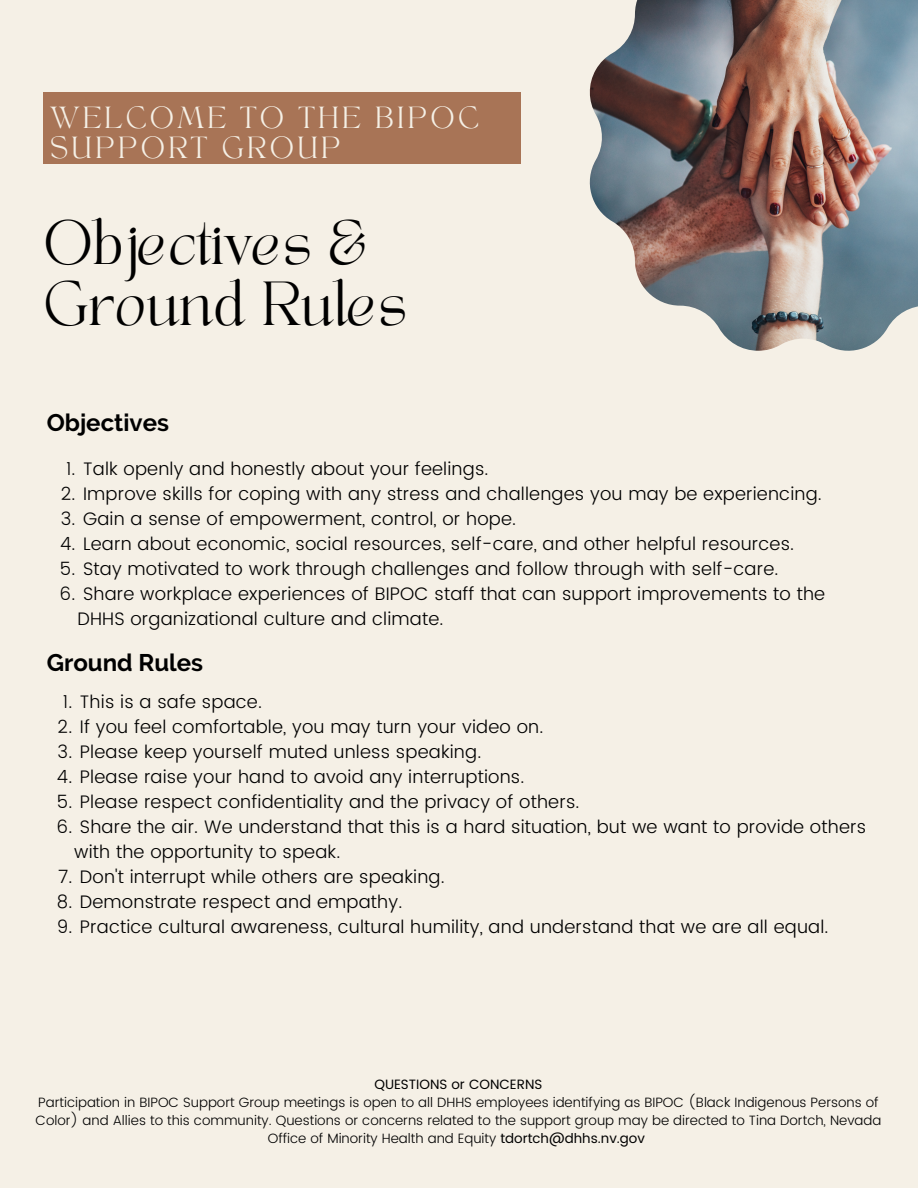
<style>
.page{position:relative;width:918px;height:1188px;background:#f5f0e6}
.page>*{position:absolute;margin:0;border:0;box-sizing:border-box;transform-origin:0 0}
.t1{font:43.5px/60.8px "TANAEGEAN";color:#000}
.t2{font:700 24px "Raleway";color:#000}
.t3{font:21.3px/29.8px "TANAEGEAN";letter-spacing:.16em;color:#f5f0e6}
.t4{font:300 18.15px/25px "Poppins";letter-spacing:.01em;color:#000}
.t5{font:300 13.5px/18px "Poppins";color:#000;text-align:center}
.t6{font:13.5px "Poppins";color:#000}
.s1{font-weight:400}
</style>
<div class="page">
<img style="left:590px;top:0;width:328px;height:351px">
<div style="left:44px;top:92px;width:477px;height:71px;background:#a87456"></div>
<p class="t3" style="left:50px;top:106px;width:431px">WELCOME TO THE BIPOC<br>SUPPORT GROUP</p>
<p class="t1" style="left:43px;top:219px;width:366px">Objectives &amp;<br>Ground Rules</p>
<p class="t2" style="left:47px;top:409px;width:124px">Objectives</p>
<p class="t4" style="left:66px;top:456px;width:424px">1. Talk openly and honestly about your feelings.</p>
<p class="t4" style="left:61px;top:481px;width:763px">2. Improve skills for coping with any stress and challenges you may be experiencing.</p>
<p class="t4" style="left:61px;top:506px;width:457px">3. Gain a sense of empowerment, control, or hope.</p>
<p class="t4" style="left:60px;top:531px;width:736px">4. Learn about economic, social resources, self-care, and other helpful resources.</p>
<p class="t4" style="left:60px;top:556px;width:720px">5. Stay motivated to work through challenges and follow through with self-care.</p>
<p class="t4" style="left:77px;top:581px;width:749px;text-indent:-18px">6. Share workplace experiences of BIPOC staff that can support improvements to the<br>DHHS organizational culture and climate.</p>
<p class="t2" style="left:47px;top:648px;width:158px">Ground Rules</p>
<p class="t4" style="left:63px;top:689px;width:201px">1. This is a safe space.</p>
<p class="t4" style="left:58px;top:714px;width:487px">2. If you feel comfortable, you may turn your video on.</p>
<p class="t4" style="left:58px;top:739px;width:425px">3. Please keep yourself muted unless speaking.</p>
<p class="t4" style="left:57px;top:764px;width:469px">4. Please raise your hand to avoid any interruptions.</p>
<p class="t4" style="left:57px;top:789px;width:524px">5. Please respect confidentiality and the privacy of others.</p>
<p class="t4" style="left:74px;top:814px;width:793px;text-indent:-18px">6. Share the air. We understand that this is a hard situation, but we want to provide others with the opportunity to speak.</p>
<p class="t4" style="left:58px;top:864px;width:388px">7. Don't interrupt while others are speaking.</p>
<p class="t4" style="left:57px;top:889px;width:347px">8. Demonstrate respect and empathy.</p>
<p class="t4" style="left:57px;top:914px;width:773px">9. Practice cultural awareness, cultural humility, and understand that we are all equal.</p>
<p class="t6" style="left:374px;top:1077px;width:170px">QUESTIONS or CONCERNS</p>
<p class="t5" style="left:35px;top:1094px;width:847px">Participation in BIPOC Support Group meetings is open to all DHHS employees identifying as BIPOC (Black Indigenous Persons of<br>Color) and Allies to this community. Questions or concerns related to the support group may be directed to Tina Dortch, Nevada<br>Office of Minority Health and Equity <span class="s1">tdortch@dhhs.nv.gov</span></p>
</div>
